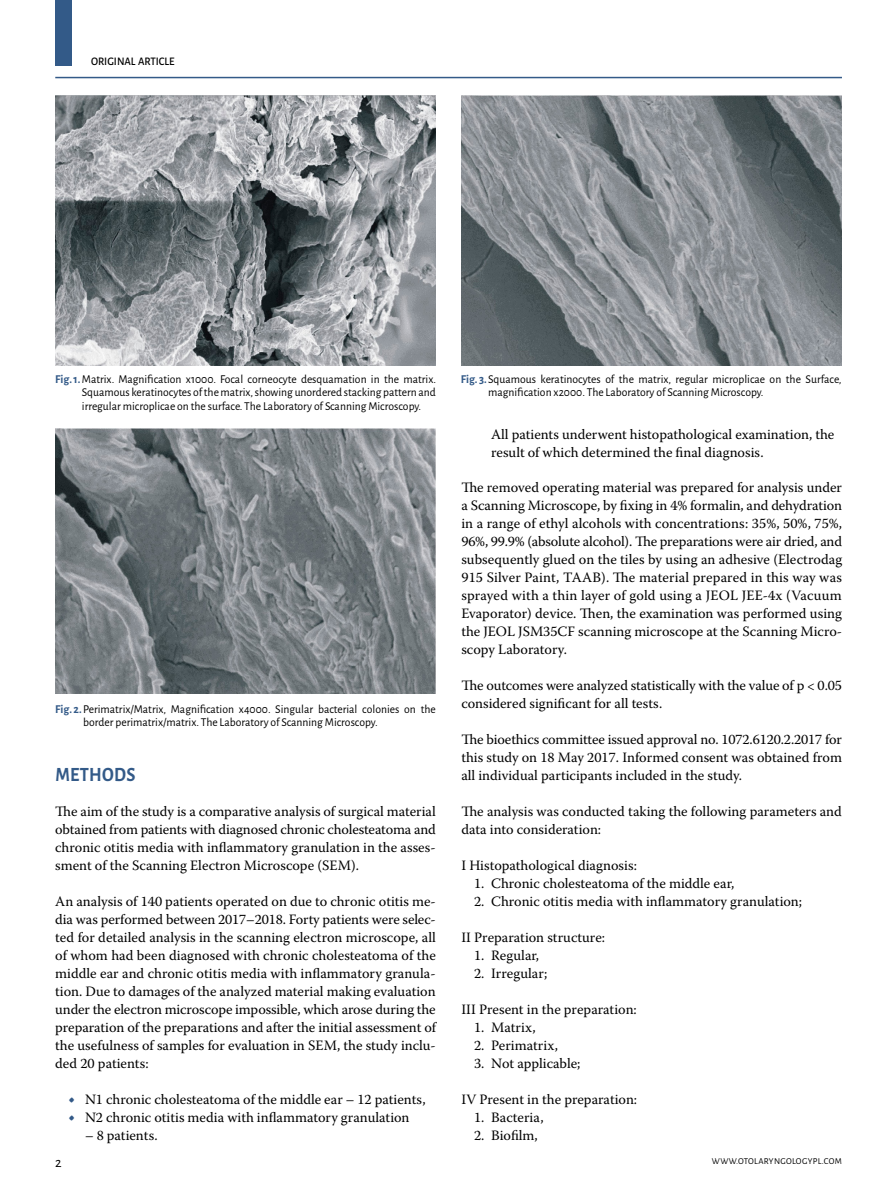
<style>
.page{position:relative;width:893px;height:1191px;background:#fff}
.page>*{position:absolute;margin:0;border:0;box-sizing:border-box;transform-origin:0 0}
.t1{font:700 20.25px "Alegreya Sans";letter-spacing:.015em;color:#335a88;scale:.9 1}
.t2{font:14.25px/18px "Warnock Pro";color:#000;text-align:justify}
.t3{font:14.25px "Alegreya Sans";color:#000}
.t4{font:12px/13.5px "Alegreya Sans";color:#000}
.t5{font:500 11.55px "Alegreya Sans";color:#000;scale:.95 1}
.t6{font:9px "Alegreya Sans";letter-spacing:.035em;color:#000}
.s1{font-weight:700;color:#335a88}
.s2{font-size:18px;color:#335a88}
</style>
<div class="page">
<div style="left:55px;top:0;width:17px;height:66px;background:#335a88"></div>
<hr style="left:55px;top:77px;width:787px;height:1px;background:#335a88">
<img style="left:55px;top:96px;width:381px;height:270px">
<img style="left:55px;top:429px;width:381px;height:265px">
<img style="left:461px;top:96px;width:381px;height:270px">
<p class="t5" style="left:91px;top:54px;width:90px">ORIGINAL ARTICLE</p>
<p class="t4" style="left:82px;top:371px;width:356px;text-align:justify;text-indent:-27px"><span class="s1">Fig. 1.</span> Matrix. Magnification x1000. Focal corneocyte desquamation in the matrix.<br>Squamous keratinocytes of the matrix, showing unordered stacking pattern and irregular microplicae on the surface. The Laboratory of Scanning Microscopy.</p>
<p class="t4" style="left:488px;top:371px;width:355px;text-indent:-27px"><span class="s1">Fig. 3.</span> Squamous keratinocytes of the matrix, regular microplicae on the Surface, magnification x2000. The Laboratory of Scanning Microscopy.</p>
<p class="t4" style="left:83px;top:701px;width:354px;text-indent:-28px"><span class="s1">Fig. 2.</span> Perimatrix/Matrix, Magnification x4000. Singular bacterial colonies on the border perimatrix/matrix. The Laboratory of Scanning Microscopy.</p>
<h1 class="t1" style="left:55px;top:760px;width:91px">METHODS</h1>
<p class="t2" style="left:55px;top:802px;width:382px">The aim of the study is a comparative analysis of surgical material obtained from patients with diagnosed chronic cholesteatoma and chronic otitis media with inflammatory granulation in the asses&shy;sment of the Scanning Electron Microscope (SEM).</p>
<p class="t2" style="left:55px;top:892px;width:382px">An analysis of 140 patients operated on due to chronic otitis me&shy;dia was performed between 2017–2018. Forty patients were selec&shy;ted for detailed analysis in the scanning electron microscope, all of whom had been diagnosed with chronic cholesteatoma of the middle ear and chronic otitis media with inflammatory granula&shy;tion. Due to damages of the analyzed material making evaluation under the electron microscope impossible, which arose during the preparation of the preparations and after the initial assessment of the usefulness of samples for evaluation in SEM, the study inclu&shy;ded 20 patients:</p>
<p class="t2" style="left:68px;top:1090px;width:359px"><span class="s2">•</span> N1 chronic cholesteatoma of the middle ear – 12 patients,</p>
<p class="t2" style="left:68px;top:1108px;width:343px"><span class="s2">•</span> N2 chronic otitis media with inflammatory granulation</p>
<p class="t2" style="left:85px;top:1126px;width:74px">– 8 patients.</p>
<p class="t2" style="left:491px;top:425px;width:345px">All patients underwent histopathological examination, the result of which determined the final diagnosis.</p>
<p class="t2" style="left:461px;top:478px;width:382px">The removed operating material was prepared for analysis under a Scanning Microscope, by fixing in 4% formalin, and dehydration in a range of ethyl alcohols with concentrations: 35%, 50%, 75%, 96%, 99.9% (absolute alcohol). The preparations were air dried, and subsequently glued on the tiles by using an adhesive (Electrodag 915 Silver Paint, TAAB). The material prepared in this way was sprayed with a thin layer of gold using a JEOL JEE-4x (Vacuum Evaporator) device. Then, the examination was performed using the JEOL JSM35CF scanning microscope at the Scanning Micro&shy;scopy Laboratory.</p>
<p class="t2" style="left:461px;top:676px;width:382px">The outcomes were analyzed statistically with the value of p &lt; 0.05 considered significant for all tests.</p>
<p class="t2" style="left:461px;top:730px;width:382px">The bioethics committee issued approval no. 1072.6120.2.2017 for this study on 18 May 2017. Informed consent was obtained from all individual participants included in the study.</p>
<p class="t2" style="left:461px;top:802px;width:382px">The analysis was conducted taking the following parameters and data into consideration:</p>
<p class="t2" style="left:461px;top:856px;width:177px">I Histopathological diagnosis:</p>
<p class="t2" style="left:474px;top:874px;width:262px">1. Chronic cholesteatoma of the middle ear,</p>
<p class="t2" style="left:474px;top:892px;width:329px">2. Chronic otitis media with inflammatory granulation;</p>
<p class="t2" style="left:461px;top:928px;width:145px">II Preparation structure:</p>
<p class="t2" style="left:474px;top:946px;width:67px">1. Regular,</p>
<p class="t2" style="left:474px;top:964px;width:75px">2. Irregular;</p>
<p class="t2" style="left:461px;top:1000px;width:177px">III Present in the preparation:</p>
<p class="t2" style="left:474px;top:1018px;width:63px">1. Matrix,</p>
<p class="t2" style="left:474px;top:1036px;width:85px">2. Perimatrix,</p>
<p class="t2" style="left:474px;top:1054px;width:108px">3. Not applicable;</p>
<p class="t2" style="left:461px;top:1090px;width:177px">IV Present in the preparation:</p>
<p class="t2" style="left:474px;top:1108px;width:71px">1. Bacteria,</p>
<p class="t2" style="left:474px;top:1126px;width:65px">2. Biofilm,</p>
<p class="t3" style="left:55px;top:1152px;width:8px">2</p>
<p class="t6" style="left:712px;top:1155px;width:131px">WWW.OTOLARYNGOLOGYPL.COM</p>
</div>
